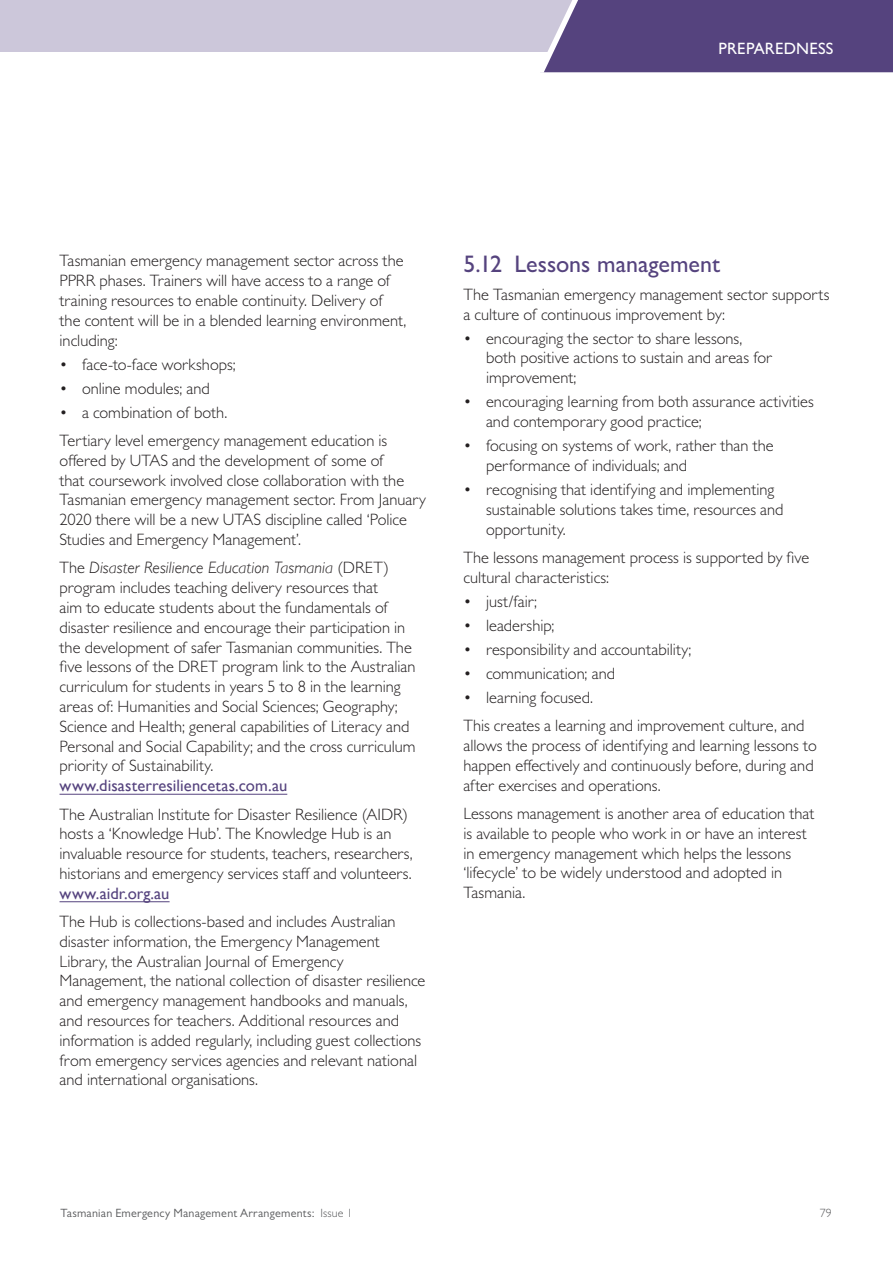
<style>
.page{position:relative;width:893px;height:1263px;background:#fff}
.page>*{position:absolute;margin:0;border:0;box-sizing:border-box;transform-origin:0 0}
.t1{font:500 24px "Gill Sans MT Pro";color:#55437e}
.Body{font:300 16.5px/19.8px "Gill Sans MT Pro";color:#231f20}
.t2{font:500 16.5px "Gill Sans MT Pro";letter-spacing:.01em;color:#fff}
.t3{font:12px "Gill Sans MT Pro";letter-spacing:.025em;color:#58595b}
.t4{font:300 12px "Gill Sans MT Pro";color:#58595b}
.s1{font-family:"Gill Sans";font-style:italic}
.s2{font-family:"Gill Sans";font-weight:400;color:#55437e}
.s3{font-weight:300}
</style>
<div class="page">
<div style="left:0;top:0;width:893px;height:52px;background:#ccc7da"></div>
<svg style="left:540px;top:0;width:353px;height:73px;background:#5e4d85"></svg>
<hr style="left:60px;top:794px;width:227px;height:1px;background:#55437e">
<hr style="left:60px;top:901px;width:110px;height:1px;background:#55437e">
<p class="t2" style="left:719px;top:39px;width:116px">PREPAREDNESS</p>
<p class="Body" style="left:60px;top:251px;width:348px">Tasmanian emergency management sector across the PPRR phases. Trainers will have access to a range of training resources to enable continuity. Delivery of the content will be in a blended learning environment, including:</p>
<p class="Body" style="left:60px;top:354px;width:178px">• face-to-face workshops;</p>
<p class="Body" style="left:60px;top:378px;width:152px">• online modules; and</p>
<p class="Body" style="left:60px;top:402px;width:169px">• a combination of both.</p>
<p class="Body" style="left:60px;top:430px;width:368px">Tertiary level emergency management education is offered by UTAS and the development of some of<br>that coursework involved close collaboration with the Tasmanian emergency management sector. From January 2020 there will be a new UTAS discipline called ‘Police Studies and Emergency Management’.</p>
<p class="Body" style="left:60px;top:558px;width:358px">The <span class="s1">Disaster Resilience Education Tasmania</span> (DRET) program includes teaching delivery resources that<br>aim to educate students about the fundamentals of disaster resilience and encourage their participation in the development of safer Tasmanian communities. The five lessons of the DRET program link to the Australian curriculum for students in years 5 to 8 in the learning areas of: Humanities and Social Sciences; Geography; Science and Health; general capabilities of Literacy and Personal and Social Capability; and the cross curriculum priority of Sustainability. <span class="s2">www.disasterresiliencetas.com.au</span></p>
<p class="Body" style="left:60px;top:804px;width:355px">The Australian Institute for Disaster Resilience (AIDR) hosts a ‘Knowledge Hub’. The Knowledge Hub is an invaluable resource for students, teachers, researchers, historians and emergency services staff and volunteers. <span class="s2">www.aidr.org.au</span></p>
<p class="Body" style="left:60px;top:911px;width:367px">The Hub is collections-based and includes Australian disaster information, the Emergency Management Library, the Australian Journal of Emergency Management, the national collection of disaster resilience and emergency management handbooks and manuals, and resources for teachers. Additional resources and information is added regularly, including guest collections from emergency services agencies and relevant national and international organisations.</p>
<p class="t1" style="left:463px;top:249px;width:258px">5.12 Lessons management</p>
<p class="Body" style="left:463px;top:284px;width:367px">The Tasmanian emergency management sector supports a culture of continuous improvement by:</p>
<p class="Body" style="left:486px;top:328px;width:288px;text-indent:-22px">• encouraging the sector to share lessons, both positive actions to sustain and areas for improvement;</p>
<p class="Body" style="left:486px;top:392px;width:329px;text-indent:-22px">• encouraging learning from both assurance activities and contemporary good practice;</p>
<p class="Body" style="left:486px;top:435px;width:289px;text-indent:-22px">• focusing on systems of work, rather than the performance of individuals; and</p>
<p class="Body" style="left:486px;top:479px;width:299px;text-indent:-22px">• recognising that identifying and implementing sustainable solutions takes time, resources and opportunity.</p>
<p class="Body" style="left:463px;top:547px;width:347px">The lessons management process is supported by five cultural characteristics:</p>
<p class="Body" style="left:463px;top:591px;width:75px">• just/fair;</p>
<p class="Body" style="left:463px;top:615px;width:92px">• leadership;</p>
<p class="Body" style="left:463px;top:639px;width:229px">• responsibility and accountability;</p>
<p class="Body" style="left:463px;top:663px;width:153px">• communication; and</p>
<p class="Body" style="left:463px;top:687px;width:131px">• learning focused.</p>
<p class="Body" style="left:463px;top:716px;width:355px">This creates a learning and improvement culture, and allows the process of identifying and learning lessons to happen effectively and continuously before, during and after exercises and operations.</p>
<p class="Body" style="left:463px;top:803px;width:353px">Lessons management is another area of education that is available to people who work in or have an interest in emergency management which helps the lessons ‘lifecycle’ to be widely understood and adopted in Tasmania.</p>
<p class="t3" style="left:60px;top:1206px;width:294px">Tasmanian Emergency Management Arrangements: <span class="s3">Issue 1</span></p>
<p class="t4" style="left:820px;top:1206px;width:13px">79</p>
</div>
